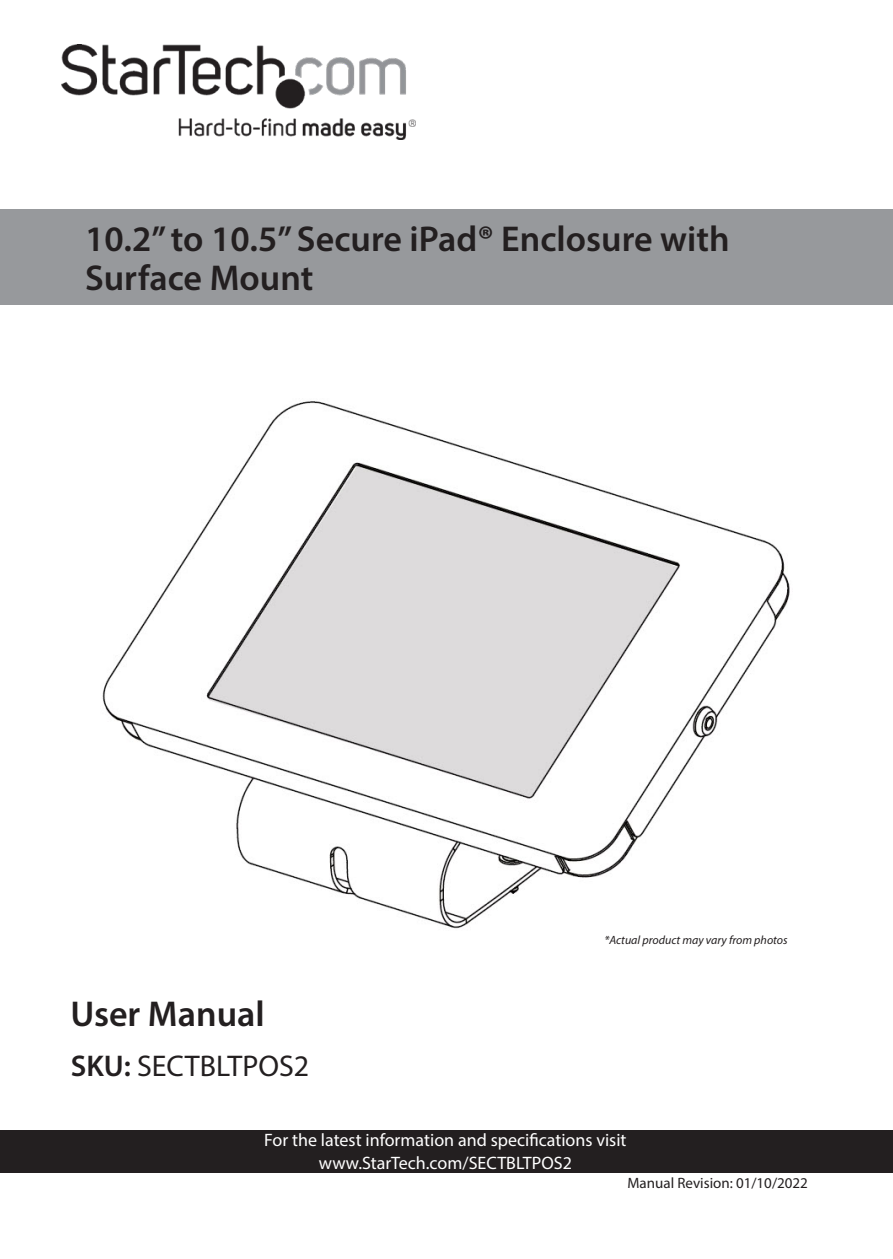
<style>
.page{position:relative;width:893px;height:1259px;background:#fff}
.page>*{position:absolute;margin:0;border:0;box-sizing:border-box;transform-origin:0 0}
.Manual_Description{font:600 36px/39px "Myriad Pro";color:#231f20}
.Manual_Title_SKU{font:30px "Myriad Pro";color:#231f20}
.marketing_text{font:18px "Myriad Pro";color:#fff}
.t1{font:15px "Myriad Pro";color:#231f20}
.Image_Tag{font:italic 12px "Myriad Pro";color:#231f20}
.s1{font-weight:700}
.s2{font-weight:600}
</style>
<div class="page">
<div style="left:0;top:1129px;width:893px;height:43px;background:#231f20"></div>
<div style="left:0;top:209px;width:893px;height:95px;background:#97999c"></div>
<img style="left:61px;top:44px;width:355px;height:96px">
<img style="left:102px;top:401px;width:688px;height:528px">
<p class="Manual_Description" style="left:85px;top:218px;width:646px">10.2” to 10.5” Secure iPad<span class="s1">®</span> Enclosure with<br>Surface Mount</p>
<h1 class="Manual_Description" style="left:70px;top:993px;width:196px">User Manual</h1>
<p class="Manual_Title_SKU" style="left:71px;top:1047px;width:240px"><span class="s2">SKU:</span> SECTBLTPOS2</p>
<p class="Image_Tag" style="left:604px;top:932px;width:185px">*Actual product may vary from photos</p>
<p class="marketing_text" style="left:264px;top:1128px;width:364px">For the latest information and specifications visit</p>
<p class="marketing_text" style="left:319px;top:1152px;width:255px">www.StarTech.com/SECTBLTPOS2</p>
<p class="t1" style="left:627px;top:1174px;width:182px">Manual Revision: 01/10/2022</p>
</div>
